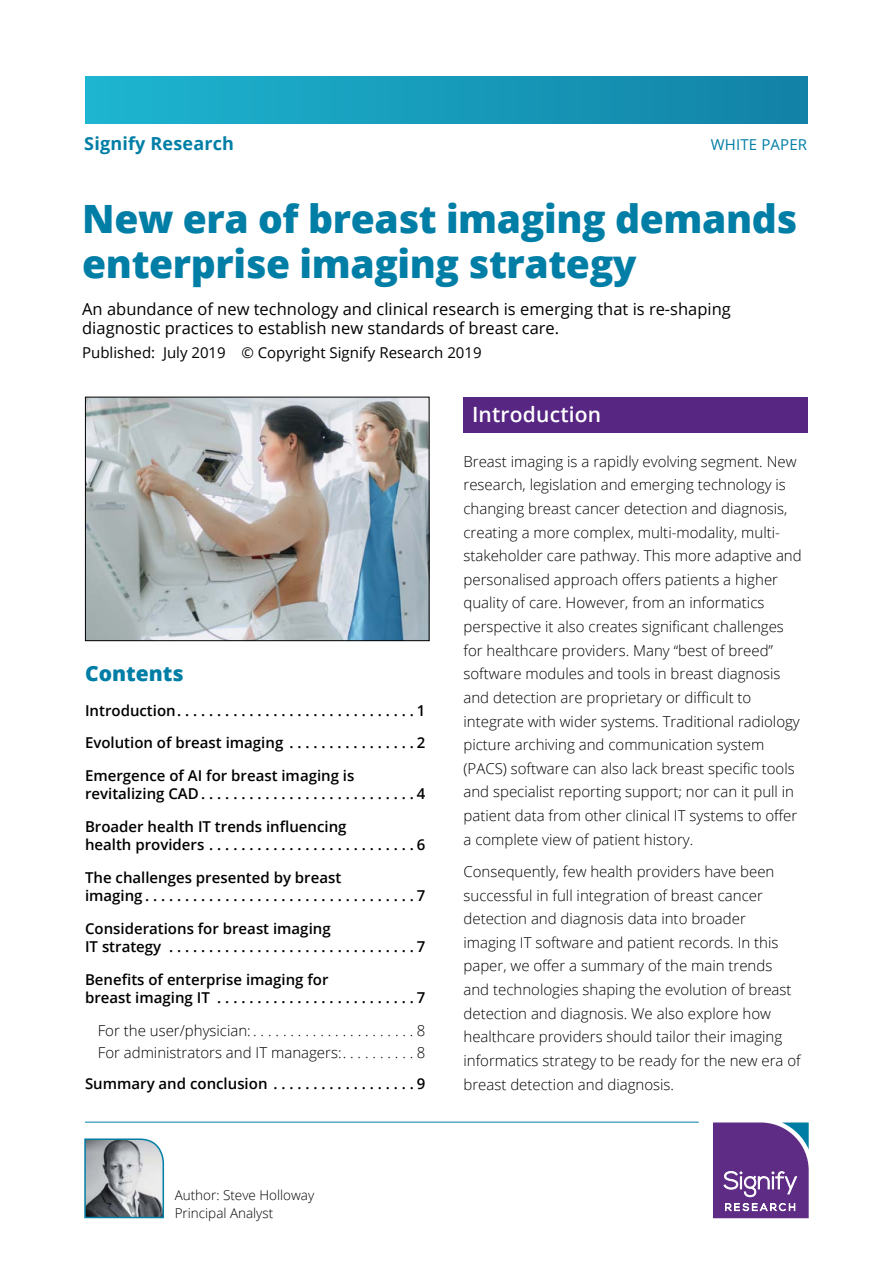
<style>
.page{position:relative;width:893px;height:1263px;background:#fff}
.page>*{position:absolute;margin:0;border:0;box-sizing:border-box;transform-origin:0 0}
.t1{font:800 39px/45px "Open Sans";letter-spacing:-.01em;color:#007ea6}
.t2{font:600 21px "Open Sans";letter-spacing:.01em;color:#fff}
.t3{font:800 21px "Open Sans";color:#007ea6}
.t4{font:700 18px "Open Sans";letter-spacing:.01em;color:#007ea6}
.t5{font:16.5px/19.5px "Open Sans";color:#000}
.t6{font:300 15px/23.7px "Open Sans";color:#000}
.t7{font:600 15px/32.8px "Open Sans";color:#000}
.t8{font:15px "Open Sans";color:#000}
.t9{font:15px "Open Sans";letter-spacing:.01em;color:#007ea6}
.t10{font:300 13.5px/18px "Open Sans";color:#000}
</style>
<div class="page">
<div style="left:463px;top:397px;width:345px;height:36px;background:#572582"></div>
<img style="left:87px;top:399px;width:340px;height:240px">
<div style="left:85px;top:397px;width:344px;height:244px;border:1px solid #000"></div>
<div style="left:85px;top:77px;width:723px;height:46px;background:linear-gradient(to right,#1db5d0,#1281a5)"></div>
<svg style="left:713px;top:1122px;width:96px;height:96px;background:#6d4593"></svg>
<hr style="left:85px;top:1122px;width:614px;height:1px;background:#007ea6">
<svg style="left:84px;top:1138px;width:80px;height:81px;background:#96a1a7"></svg>
<p class="t4" style="left:84px;top:131px;width:151px">Signify Research</p>
<p class="t9" style="left:711px;top:134px;width:98px">WHITE PAPER</p>
<h1 class="t1" style="left:82px;top:194px;width:716px">New era of breast imaging demands enterprise imaging strategy</h1>
<p class="t5" style="left:82px;top:298px;width:650px">An abundance of new technology and clinical research is emerging that is re-shaping diagnostic practices to establish new standards of breast care.</p>
<p class="t8" style="left:82px;top:342px;width:401px">Published: July 2019 © Copyright Signify Research 2019</p>
<h2 class="t3" style="left:85px;top:657px;width:100px">Contents</h2>
<p class="t7" style="left:85px;top:693px;width:342px;text-align:justify">Introduction . . . . . . . . . . . . . . . . . . . . . . . . . . . . . 1<br>Evolution of breast imaging . . . . . . . . . . . . . . . 2<br>Emergence of AI for breast imaging is</p>
<p class="t7" style="left:85px;top:777px;width:342px">revitalizing CAD . . . . . . . . . . . . . . . . . . . . . . . . . . 4<br>Broader health IT trends influencing</p>
<p class="t7" style="left:85px;top:828px;width:342px">health providers . . . . . . . . . . . . . . . . . . . . . . . . . 6<br>The challenges presented by breast</p>
<p class="t7" style="left:85px;top:879px;width:342px">imaging . . . . . . . . . . . . . . . . . . . . . . . . . . . . . . . . . 7<br>Considerations for breast imaging</p>
<p class="t7" style="left:85px;top:930px;width:342px">IT strategy . . . . . . . . . . . . . . . . . . . . . . . . . . . . . . 7<br>Benefits of enterprise imaging for</p>
<p class="t7" style="left:85px;top:981px;width:342px">breast imaging IT . . . . . . . . . . . . . . . . . . . . . . . . 7</p>
<p class="t6" style="left:98px;top:1019px;width:329px;line-height:22.2px">For the user/physician: . . . . . . . . . . . . . . . . . . . . . 8<br>For administrators and IT managers: . . . . . . . . . 8</p>
<p class="t7" style="left:85px;top:1066px;width:342px">Summary and conclusion . . . . . . . . . . . . . . . . . 9</p>
<p class="t10" style="left:175px;top:1186px;width:141px">Author: Steve Holloway<br>Principal Analyst</p>
<h2 class="t2" style="left:472px;top:400px;width:131px">Introduction</h2>
<p class="t6" style="left:463px;top:449px;width:340px">Breast imaging is a rapidly evolving segment. New research, legislation and emerging technology is changing breast cancer detection and diagnosis, creating a more complex, multi-modality, multi&shy;stakeholder care pathway. This more adaptive and personalised approach offers patients a higher quality of care. However, from an informatics perspective it also creates significant challenges for healthcare providers. Many “best of breed” software modules and tools in breast diagnosis and detection are proprietary or difficult to integrate with wider systems. Traditional radiology picture archiving and communication system (PACS) software can also lack breast specific tools and specialist reporting support; nor can it pull in patient data from other clinical IT systems to offer a complete view of patient history.</p>
<p class="t6" style="left:463px;top:859px;width:339px">Consequently, few health providers have been successful in full integration of breast cancer detection and diagnosis data into broader imaging IT software and patient records. In this paper, we offer a summary of the main trends and technologies shaping the evolution of breast detection and diagnosis. We also explore how healthcare providers should tailor their imaging informatics strategy to be ready for the new era of breast detection and diagnosis.</p>
</div>
